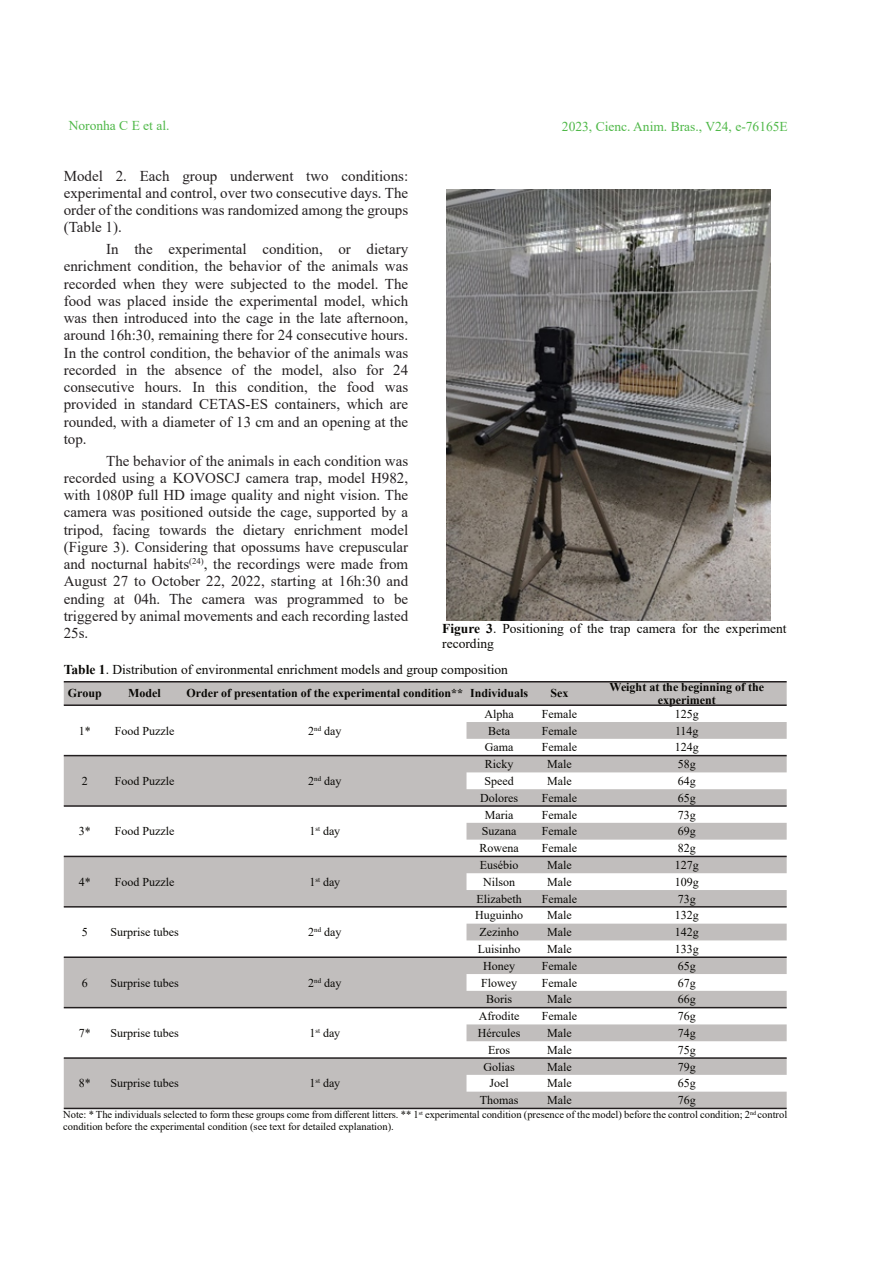
<style>
.page{position:relative;width:893px;height:1263px;background:#fff}
.page>*{position:absolute;margin:0;border:0;box-sizing:border-box;transform-origin:0 0}
.t1{font:15px/17.2px "Times New Roman";color:#231f20;text-align:justify}
.t2{font:13.5px/14.9px "Times New Roman";color:#080704}
.t3{font:13.5px "Times New Roman";color:#4fb848}
.t4{font:12px "Times New Roman";color:#080704}
.t5{font:700 12px/12.5px "Times New Roman";color:#080704;text-align:center}
.t6{font:10.5px/11.6px "Times New Roman";color:#080704}
.s1{font-weight:700}
</style>
<div class="page">
<img style="left:446px;top:189px;width:324px;height:431px">
<svg style="left:64px;top:682px;width:723px;height:426px;fill:#c1bebd"></svg>
<hr style="left:64px;top:681px;width:723px;height:1px;background:#231f20">
<hr style="left:64px;top:704px;width:723px;height:2px;background:#231f20">
<hr style="left:64px;top:755px;width:723px;height:1px;background:#231f20">
<hr style="left:64px;top:805px;width:723px;height:2px;background:#231f20">
<hr style="left:64px;top:856px;width:723px;height:1px;background:#231f20">
<hr style="left:64px;top:906px;width:723px;height:1px;background:#231f20">
<hr style="left:64px;top:956px;width:723px;height:2px;background:#231f20">
<hr style="left:64px;top:1007px;width:723px;height:1px;background:#231f20">
<hr style="left:64px;top:1057px;width:723px;height:2px;background:#231f20">
<hr style="left:64px;top:1108px;width:723px;height:1px;background:#231f20">
<p class="t3" style="left:69px;top:121px;width:102px">Noronha C E et al.</p>
<p class="t3" style="left:562px;top:122px;width:227px">2023, Cienc. Anim. Bras., V24, e-76165E</p>
<p class="t1" style="left:64px;top:168px;width:346px">Model 2. Each group underwent two conditions: experimental and control, over two consecutive days. The order of the conditions was randomized among the groups (Table 1).</p>
<p class="t1" style="left:64px;top:242px;width:346px;text-indent:43px">In the experimental condition, or dietary enrichment condition, the behavior of the animals was recorded when they were subjected to the model. The food was placed inside the experimental model, which was then introduced into the cage in the late afternoon, around 16h:30, remaining there for 24 consecutive hours.<br>In the control condition, the behavior of the animals was recorded in the absence of the model, also for 24 consecutive hours. In this condition, the food was provided in standard CETAS-ES containers, which are rounded, with a diameter of 13 cm and an opening at the top.</p>
<p class="t1" style="left:64px;top:453px;width:346px;text-indent:43px">The behavior of the animals in each condition was recorded using a KOVOSCJ camera trap, model H982, with 1080P full HD image quality and night vision. The camera was positioned outside the cage, supported by a tripod, facing towards the dietary enrichment model (Figure 3). Considering that opossums have crepuscular and nocturnal habits<sup>(24)</sup>, the recordings were made from August 27 to October 22, 2022, starting at 16h:30 and ending at 04h. The camera was programmed to be triggered by animal movements and each recording lasted 25s.</p>
<p class="t2" style="left:442px;top:623px;width:346px"><span class="s1">Figure 3</span>. Positioning of the trap camera for the experiment recording</p>
<p class="t2" style="left:64px;top:663px;width:446px"><span class="s1">Table 1</span>. Distribution of environmental enrichment models and group composition</p>
<p class="t5" style="left:68px;top:688px;width:35px">Group</p>
<p class="t5" style="left:128px;top:688px;width:34px">Model</p>
<p class="t5" style="left:186px;top:688px;width:343px">Order of presentation of the experimental condition** Individuals</p>
<p class="t5" style="left:550px;top:688px;width:19px">Sex</p>
<p class="t5" style="left:610px;top:682px;width:156px">Weight at the beginning of the experiment</p>
<p class="t4" style="left:79px;top:726px;width:13px">1*</p>
<p class="t4" style="left:115px;top:726px;width:61px">Food Puzzle</p>
<p class="t4" style="left:308px;top:726px;width:35px">2<sup>nd</sup> day</p>
<p class="t4" style="left:485px;top:709px;width:31px">Alpha</p>
<p class="t4" style="left:542px;top:709px;width:37px">Female</p>
<p class="t4" style="left:675px;top:709px;width:25px">125g</p>
<p class="t4" style="left:488px;top:726px;width:23px">Beta</p>
<p class="t4" style="left:542px;top:726px;width:37px">Female</p>
<p class="t4" style="left:675px;top:726px;width:25px">114g</p>
<p class="t4" style="left:485px;top:743px;width:30px">Gama</p>
<p class="t4" style="left:542px;top:743px;width:37px">Female</p>
<p class="t4" style="left:675px;top:743px;width:25px">124g</p>
<p class="t4" style="left:82px;top:777px;width:7px">2</p>
<p class="t4" style="left:115px;top:777px;width:61px">Food Puzzle</p>
<p class="t4" style="left:308px;top:777px;width:35px">2<sup>nd</sup> day</p>
<p class="t4" style="left:79px;top:827px;width:13px">3*</p>
<p class="t4" style="left:115px;top:827px;width:61px">Food Puzzle</p>
<p class="t4" style="left:309px;top:827px;width:32px">1<sup>st</sup> day</p>
<p class="t4" style="left:79px;top:877px;width:13px">4*</p>
<p class="t4" style="left:115px;top:877px;width:61px">Food Puzzle</p>
<p class="t4" style="left:309px;top:877px;width:32px">1<sup>st</sup> day</p>
<p class="t4" style="left:82px;top:928px;width:7px">5</p>
<p class="t4" style="left:110px;top:928px;width:70px">Surprise tubes</p>
<p class="t4" style="left:308px;top:928px;width:35px">2<sup>nd</sup> day</p>
<p class="t4" style="left:82px;top:978px;width:7px">6</p>
<p class="t4" style="left:110px;top:978px;width:70px">Surprise tubes</p>
<p class="t4" style="left:308px;top:978px;width:35px">2<sup>nd</sup> day</p>
<p class="t4" style="left:79px;top:1029px;width:13px">7*</p>
<p class="t4" style="left:110px;top:1029px;width:70px">Surprise tubes</p>
<p class="t4" style="left:309px;top:1029px;width:32px">1<sup>st</sup> day</p>
<p class="t4" style="left:485px;top:760px;width:30px">Ricky</p>
<p class="t4" style="left:547px;top:760px;width:26px">Male</p>
<p class="t4" style="left:678px;top:760px;width:19px">58g</p>
<p class="t4" style="left:485px;top:777px;width:31px">Speed</p>
<p class="t4" style="left:547px;top:777px;width:26px">Male</p>
<p class="t4" style="left:678px;top:777px;width:19px">64g</p>
<p class="t4" style="left:480px;top:793px;width:39px">Dolores</p>
<p class="t4" style="left:542px;top:793px;width:37px">Female</p>
<p class="t4" style="left:678px;top:793px;width:19px">65g</p>
<p class="t4" style="left:485px;top:810px;width:30px">Maria</p>
<p class="t4" style="left:542px;top:810px;width:37px">Female</p>
<p class="t4" style="left:678px;top:810px;width:19px">73g</p>
<p class="t4" style="left:482px;top:827px;width:36px">Suzana</p>
<p class="t4" style="left:542px;top:827px;width:37px">Female</p>
<p class="t4" style="left:678px;top:827px;width:19px">69g</p>
<p class="t4" style="left:480px;top:844px;width:41px">Rowena</p>
<p class="t4" style="left:542px;top:844px;width:37px">Female</p>
<p class="t4" style="left:678px;top:844px;width:19px">82g</p>
<p class="t4" style="left:480px;top:861px;width:40px">Eusébio</p>
<p class="t4" style="left:547px;top:861px;width:26px">Male</p>
<p class="t4" style="left:675px;top:861px;width:25px">127g</p>
<p class="t4" style="left:483px;top:877px;width:34px">Nilson</p>
<p class="t4" style="left:547px;top:877px;width:26px">Male</p>
<p class="t4" style="left:675px;top:877px;width:25px">109g</p>
<p class="t4" style="left:477px;top:894px;width:47px">Elizabeth</p>
<p class="t4" style="left:542px;top:894px;width:37px">Female</p>
<p class="t4" style="left:678px;top:894px;width:19px">73g</p>
<p class="t4" style="left:475px;top:911px;width:49px">Huguinho</p>
<p class="t4" style="left:547px;top:911px;width:26px">Male</p>
<p class="t4" style="left:675px;top:911px;width:25px">132g</p>
<p class="t4" style="left:480px;top:928px;width:41px">Zezinho</p>
<p class="t4" style="left:547px;top:928px;width:26px">Male</p>
<p class="t4" style="left:675px;top:928px;width:25px">142g</p>
<p class="t4" style="left:478px;top:945px;width:44px">Luisinho</p>
<p class="t4" style="left:547px;top:945px;width:26px">Male</p>
<p class="t4" style="left:675px;top:945px;width:25px">133g</p>
<p class="t4" style="left:483px;top:961px;width:33px">Honey</p>
<p class="t4" style="left:542px;top:961px;width:37px">Female</p>
<p class="t4" style="left:678px;top:961px;width:19px">65g</p>
<p class="t4" style="left:481px;top:978px;width:37px">Flowey</p>
<p class="t4" style="left:542px;top:978px;width:37px">Female</p>
<p class="t4" style="left:678px;top:978px;width:19px">67g</p>
<p class="t4" style="left:486px;top:995px;width:28px">Boris</p>
<p class="t4" style="left:547px;top:995px;width:26px">Male</p>
<p class="t4" style="left:678px;top:995px;width:19px">66g</p>
<p class="t4" style="left:479px;top:1012px;width:42px">Afrodite</p>
<p class="t4" style="left:542px;top:1012px;width:37px">Female</p>
<p class="t4" style="left:678px;top:1012px;width:19px">76g</p>
<p class="t4" style="left:478px;top:1029px;width:44px">Hércules</p>
<p class="t4" style="left:547px;top:1029px;width:26px">Male</p>
<p class="t4" style="left:678px;top:1029px;width:19px">74g</p>
<p class="t4" style="left:488px;top:1045px;width:23px">Eros</p>
<p class="t4" style="left:547px;top:1045px;width:26px">Male</p>
<p class="t4" style="left:678px;top:1045px;width:19px">75g</p>
<p class="t4" style="left:484px;top:1062px;width:33px">Golias</p>
<p class="t4" style="left:547px;top:1062px;width:26px">Male</p>
<p class="t4" style="left:678px;top:1062px;width:19px">79g</p>
<p class="t4" style="left:490px;top:1079px;width:21px">Joel</p>
<p class="t4" style="left:547px;top:1079px;width:26px">Male</p>
<p class="t4" style="left:678px;top:1079px;width:19px">65g</p>
<p class="t4" style="left:480px;top:1096px;width:40px">Thomas</p>
<p class="t4" style="left:547px;top:1096px;width:26px">Male</p>
<p class="t4" style="left:678px;top:1096px;width:19px">76g</p>
<p class="t6" style="left:63px;top:1110px;width:725px">Note: * The individuals selected to form these groups come from different litters. ** 1<sup>st</sup> experimental condition (presence of the model) before the control condition; 2<sup>nd</sup> control condition before the experimental condition (see text for detailed explanation).</p>
<p class="t4" style="left:79px;top:1079px;width:13px">8*</p>
<p class="t4" style="left:110px;top:1079px;width:70px">Surprise tubes</p>
<p class="t4" style="left:309px;top:1079px;width:32px">1<sup>st</sup> day</p>
</div>
